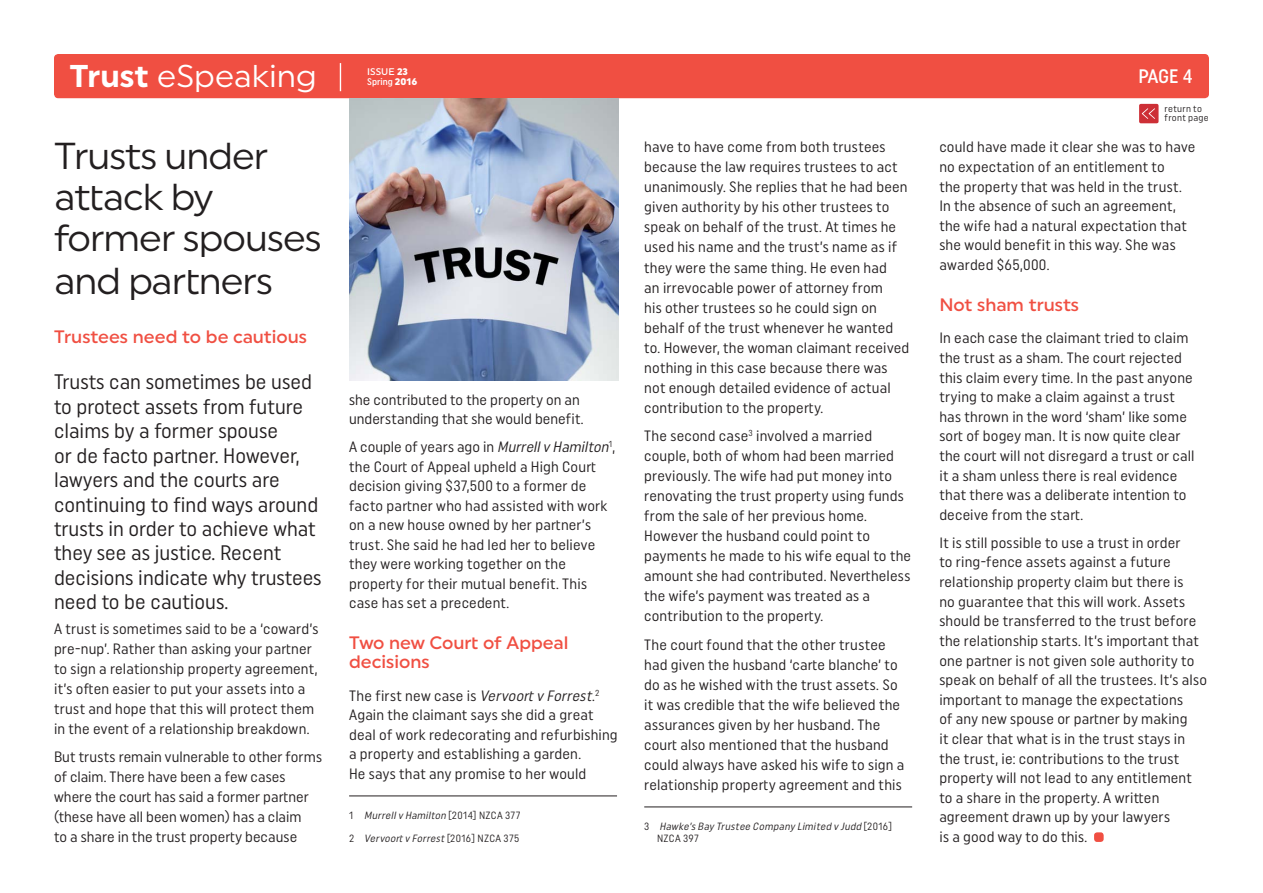
<style>
.page{position:relative;width:1263px;height:893px;background:#fff}
.page>*{position:absolute;margin:0;border:0;box-sizing:border-box;transform-origin:0 0}
.t1{font:37.5px/41.5px "Uniform";letter-spacing:-.025em;color:#231f20}
.t2{font:31.5px "Uniform";color:#fff}
.t3{font:21px/24.5px "Uniform Condensed";color:#231f20}
.t4{font:500 19.5px "Uniform Condensed";color:#fff}
.t5{font:500 18px/19.5px "Uniform";color:#f04f42}
.t6{font:15px/20px "Uniform Condensed";letter-spacing:.01em;color:#231f20}
.t7{font:italic 10.5px/23px "Uniform Condensed";color:#231f20}
.t8{font:9.6px/9px "Uniform Condensed";letter-spacing:.03em;color:#231f20}
.t9{font:500 9.6px "Uniform Condensed";color:#fff}
.t10{font:500 9.6px "Uniform";color:#fff}
.s1{font-weight:700}
.s2{font-weight:900}
.s3{font-family:"Uniform";font-weight:900}
.s4{font-style:italic}
.s5{font-style:normal}
</style>
<div class="page">
<div style="left:54px;top:54px;width:1155px;height:44px;background:#f04f42;border-radius:4px"></div>
<svg style="left:340px;top:63px;width:1px;height:28px"></svg>
<hr style="left:349px;top:796px;width:268px;height:1px;background:#231f20">
<hr style="left:644px;top:807px;width:268px;height:1px;background:#231f20">
<div style="left:1094px;top:832px;width:10px;height:10px;background:#f04f42;border-radius:3px"></div>
<div style="left:1139px;top:104px;width:19px;height:19px;background:#cd2f36;border-radius:2px"></div>
<svg style="left:1142px;top:108px;width:13px;height:11px"></svg>
<img style="left:349px;top:98px;width:270px;height:283px">
<h2 class="t2" style="left:70px;top:57px;width:249px"><span class="s1">Trust</span> eSpeaking</h2>
<p class="t10" style="left:367px;top:65px;width:42px">ISSUE <span class="s2">23</span></p>
<p class="t9" style="left:367px;top:76px;width:52px">Spring <span class="s3">2016</span></p>
<h3 class="t4" style="left:1138px;top:64px;width:56px">PAGE 4</h3>
<h1 class="t1" style="left:54px;top:135px;width:269px">Trusts under attack by former spouses and partners</h1>
<p class="t5" style="left:54px;top:327px;width:255px">Trustees need to be cautious</p>
<p class="t3" style="left:54px;top:369px;width:269px">Trusts can sometimes be used to protect assets from future claims by a former spouse<br>or de facto partner. However, lawyers and the courts are continuing to find ways around trusts in order to achieve what they see as justice. Recent decisions indicate why trustees need to be cautious.</p>
<p class="t6" style="left:54px;top:618px;width:266px">A trust is sometimes said to be a ‘coward’s pre-nup’. Rather than asking your partner to sign a relationship property agreement, it’s often easier to put your assets into a trust and hope that this will protect them in the event of a relationship breakdown.</p>
<p class="t6" style="left:54px;top:746px;width:269px">But trusts remain vulnerable to other forms of claim. There have been a few cases where the court has said a former partner (these have all been women) has a claim<br>to a share in the trust property because</p>
<p class="t6" style="left:349px;top:389px;width:236px;line-height:19.5px">she contributed to the property on an understanding that she would benefit.</p>
<p class="t6" style="left:349px;top:437px;width:267px;line-height:19.5px">A couple of years ago in <span class="s4">MurrellvHamilton</span><sup>1</sup>, the Court of Appeal upheld a High Court decision giving $37,500 to a former de facto partner who had assisted with work on a new house owned by her partner’s trust. She said he had led her to believe they were working together on the property for their mutual benefit. This case has set a precedent.</p>
<p class="t5" style="left:349px;top:632px;width:221px">Two new Court of Appeal decisions</p>
<p class="t6" style="left:349px;top:685px;width:270px;line-height:19.5px">The first new case is <span class="s4">Vervoort v Forrest</span>.<sup>2<br></sup>Again the claimant says she did a great deal of work redecorating and refurbishing a property and establishing a garden.<br>He says that any promise to her would</p>
<p class="t7" style="left:349px;top:804px;width:173px"><span class="s5">1</span> Murrellv Hamilton <span class="s5">[2 0 1 4] N Z C A 3 7 7<br>2</span> Vervoort v Forrest<span class="s5">[2 0 1 6] N Z C A 3 7 5</span></p>
<p class="t6" style="left:644px;top:137px;width:267px">have to have come from both trustees because the law requires trustees to act unanimously. She replies that he had been given authority by his other trustees to speak on behalf of the trust. At times he used his name and the trust’s name as if they were the same thing. He even had<br>an irrevocable power of attorney from<br>his other trustees so he could sign on behalf of the trust whenever he wanted to. However, the woman claimant received nothing in this case because there was not enough detailed evidence of actual contribution to the property.</p>
<p class="t6" style="left:644px;top:426px;width:268px">The second case<sup>3</sup> involved a married couple, both of whom had been married previously. The wife had put money into renovating the trust property using funds from the sale of her previous home.<br>However the husband could point to payments he made to his wife equal to the amount she had contributed. Nevertheless the wife’s payment was treated as a contribution to the property.</p>
<p class="t6" style="left:644px;top:634px;width:262px">The court found that the other trustee had given the husband ‘carte blanche’ to do as he wished with the trust assets. So it was credible that the wife believed the assurances given by her husband. The court also mentioned that the husband could always have asked his wife to sign a relationship property agreement and this</p>
<p class="t7" style="left:657px;top:820px;width:237px;line-height:12px;text-indent:-13px"><span class="s5">3</span> Hawke’sBay Trustee Company Limited v Judd <span class="s5">[ 2 0 1 6 ]<br>NZCA 397</span></p>
<p class="t8" style="left:1164px;top:104px;width:46px">return to front page</p>
<p class="t6" style="left:939px;top:137px;width:258px">could have made it clear she was to have no expectation of an entitlement to<br>the property that was held in the trust.<br>In the absence of such an agreement, the wife had a natural expectation that she would benefit in this way. She was awarded $65,000.</p>
<p class="t5" style="left:939px;top:295px;width:141px">Not sham trusts</p>
<p class="t6" style="left:939px;top:328px;width:257px">In each case the claimant tried to claim the trust as a sham. The court rejected this claim every time. In the past anyone trying to make a claim against a trust has thrown in the word ‘sham’ like some sort of bogey man. It is now quite clear the court will not disregard a trust or call it a sham unless there is real evidence that there was a deliberate intention to deceive from the start.</p>
<p class="t6" style="left:939px;top:532px;width:269px">It is still possible to use a trust in order<br>to ring-fence assets against a future relationship property claim but there is<br>no guarantee that this will work. Assets should be transferred to the trust before the relationship starts. It’s important that one partner is not given sole authority to speak on behalf of all the trustees. It’s also important to manage the expectations<br>of any new spouse or partner by making<br>it clear that what is in the trust stays in the trust, ie: contributions to the trust property will not lead to any entitlement to a share in the property. A written agreement drawn up by your lawyers<br>is a good way to do this.</p>
</div>
